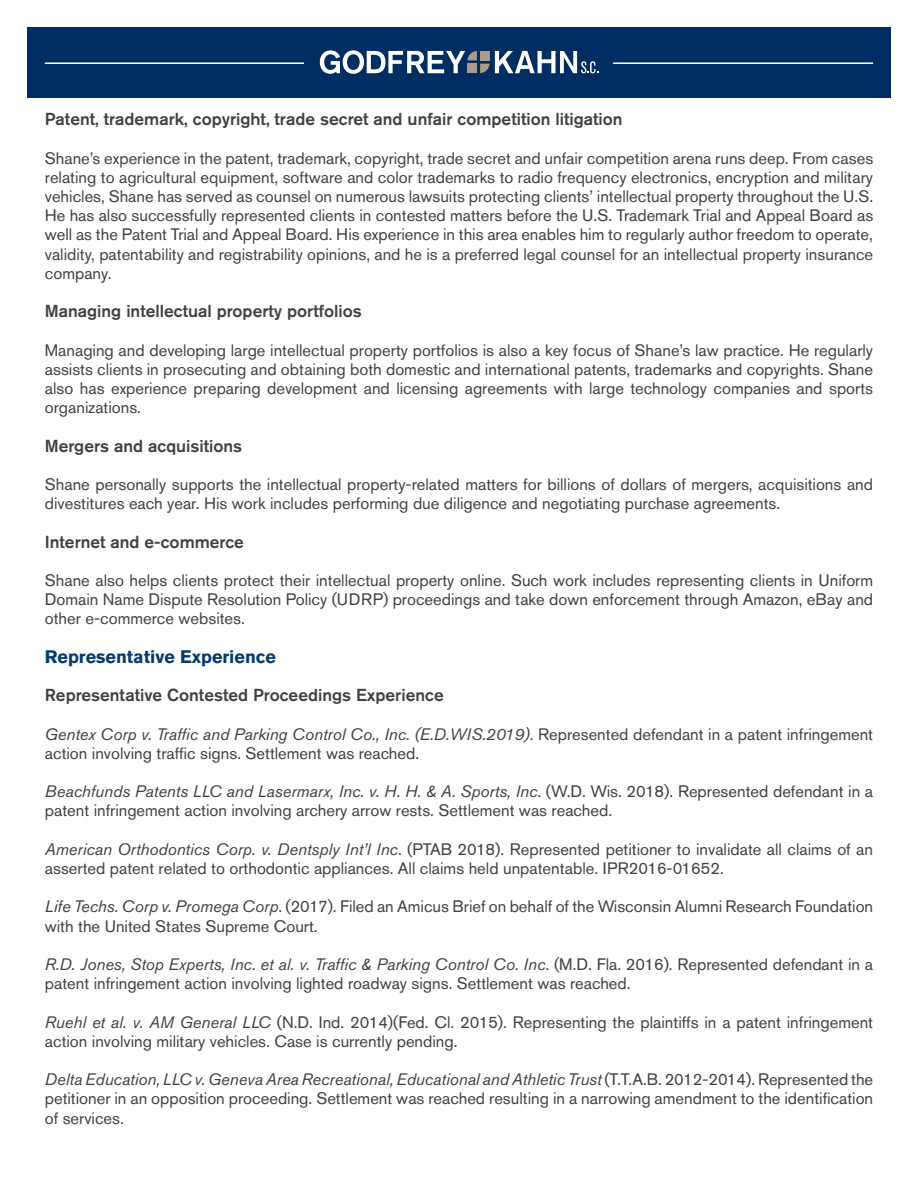
<style>
.page{position:relative;width:918px;height:1188px;background:#fff}
.page>*{position:absolute;margin:0;border:0;box-sizing:border-box;transform-origin:0 0}
.t1{font:700 18px "Akzidenz Grotesk Std";color:#033a6d}
.t2{font:500 17.25px "Akzidenz Grotesk Std";color:#414042}
.t3{font:16.5px/19.2px "Akzidenz Grotesk Std";color:#414042}
.s1{font-style:italic}
</style>
<div class="page">
<div style="left:27px;top:27px;width:864px;height:70px;background:#002d62"></div>
<svg style="left:320px;top:50px;width:278px;height:24px"></svg>
<hr style="left:45px;top:62px;width:259px;height:2px;background:#fff">
<hr style="left:613px;top:62px;width:260px;height:2px;background:#fff">
<p class="t2" style="left:45px;top:109px;width:579px">Patent, trademark, copyright, trade secret and unfair competition litigation</p>
<p class="t3" style="left:45px;top:148px;width:830px;text-align:justify">Shane’s experience in the patent, trademark, copyright, trade secret and unfair competition arena runs deep. From cases relating to agricultural equipment, software and color trademarks to radio frequency electronics, encryption and military vehicles, Shane has served as counsel on numerous lawsuits protecting clients’ intellectual property throughout the U.S.<br>He has also successfully represented clients in contested matters before the U.S. Trademark Trial and Appeal Board as well as the Patent Trial and Appeal Board. His experience in this area enables him to regularly author freedom to operate, validity, patentability and registrability opinions, and he is a preferred legal counsel for an intellectual property insurance company.</p>
<p class="t2" style="left:45px;top:301px;width:319px">Managing intellectual property portfolios</p>
<p class="t3" style="left:45px;top:340px;width:830px;text-align:justify">Managing and developing large intellectual property portfolios is also a key focus of Shane’s law practice. He regularly assists clients in prosecuting and obtaining both domestic and international patents, trademarks and copyrights. Shane also has experience preparing development and licensing agreements with large technology companies and sports organizations.</p>
<p class="t2" style="left:45px;top:435px;width:199px">Mergers and acquisitions</p>
<p class="t3" style="left:45px;top:474px;width:830px">Shane personally supports the intellectual property-related matters for billions of dollars of mergers, acquisitions and divestitures each year. His work includes performing due diligence and negotiating purchase agreements.</p>
<p class="t2" style="left:45px;top:531px;width:201px">Internet and e-commerce</p>
<p class="t3" style="left:45px;top:570px;width:830px;text-align:justify">Shane also helps clients protect their intellectual property online. Such work includes representing clients in Uniform Domain Name Dispute Resolution Policy (UDRP) proceedings and take down enforcement through Amazon, eBay and other e-commerce websites.</p>
<p class="t1" style="left:45px;top:646px;width:233px">Representative Experience</p>
<p class="t2" style="left:45px;top:685px;width:400px">Representative Contested Proceedings Experience</p>
<p class="t3" style="left:45px;top:724px;width:830px"><span class="s1">Gentex Corp v. Traffic and Parking Control Co., Inc. (E.D.WIS.2019)</span>. Represented defendant in a patent infringement action involving traffic signs. Settlement was reached.</p>
<p class="t3" style="left:45px;top:782px;width:830px"><span class="s1">Beachfunds Patents LLC and Lasermarx, Inc. v. H. H. &amp; A. Sports, Inc</span>. (W.D. Wis. 2018). Represented defendant in a patent infringement action involving archery arrow rests. Settlement was reached.</p>
<p class="t3" style="left:45px;top:839px;width:830px"><span class="s1">American Orthodontics Corp. v. Dentsply Int’l Inc</span>. (PTAB 2018). Represented petitioner to invalidate all claims of an asserted patent related to orthodontic appliances. All claims held unpatentable. IPR2016-01652.</p>
<p class="t3" style="left:45px;top:897px;width:830px"><span class="s1">Life Techs. Corp v. Promega Corp</span>. (2017). Filed an Amicus Brief on behalf of the Wisconsin Alumni Research Foundation with the United States Supreme Court.</p>
<p class="t3" style="left:45px;top:954px;width:830px"><span class="s1">R.D. Jones, Stop Experts, Inc. et al. v. Traffic &amp; Parking Control Co. Inc</span>. (M.D. Fla. 2016). Represented defendant in a patent infringement action involving lighted roadway signs. Settlement was reached.</p>
<p class="t3" style="left:45px;top:1012px;width:830px"><span class="s1">Ruehl et al. v. AM General LLC</span> (N.D. Ind. 2014)(Fed. Cl. 2015). Representing the plaintiffs in a patent infringement action involving military vehicles. Case is currently pending.</p>
<p class="t3" style="left:45px;top:1070px;width:830px;text-align:justify"><span class="s1">Delta Education, LLC v. Geneva Area Recreational, Educational and Athletic Trust</span> (T.T.A.B. 2012-2014). Represented the petitioner in an opposition proceeding. Settlement was reached resulting in a narrowing amendment to the identification of services.</p>
</div>
